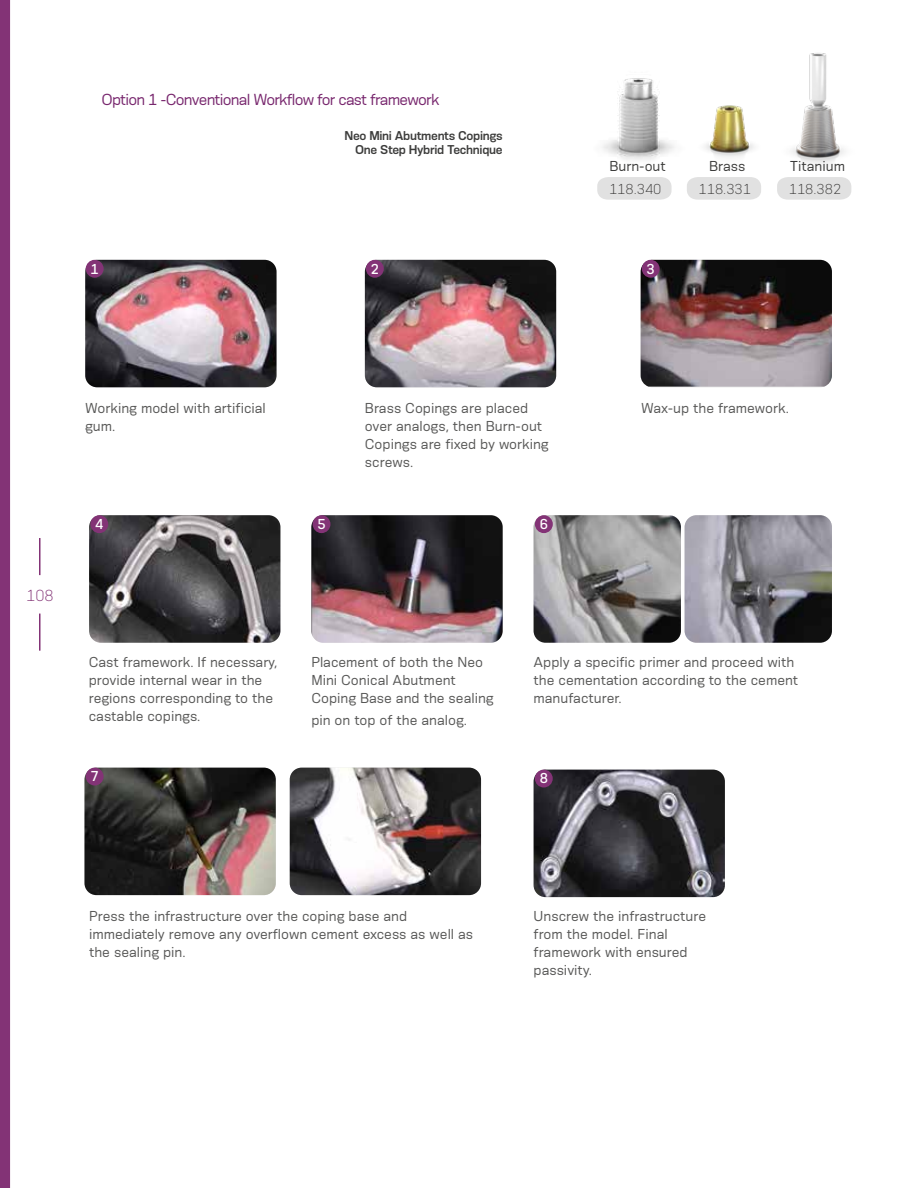
<style>
.page{position:relative;width:918px;height:1188px;background:#fff}
.page>*{position:absolute;margin:0;border:0;box-sizing:border-box;transform-origin:0 0}
.t1{font:15px "Konsens";letter-spacing:-.05em;color:#78276e}
.t2{font:300 15px "Konsens";color:#833376}
.t3{font:13.5px/18px "Konsens";color:#575756}
.t4{font:300 13.5px "Konsens";color:#3d3c3b}
.t5{font:13.5px "Konsens";color:#3c3c3b}
.t6{font:500 13.5px "Konsens";color:#fff}
.t7{font:600 12px/13.5px "Konsens";letter-spacing:-.025em;color:#3c3c3b;text-align:right}
</style>
<div class="page">
<div style="left:0;top:0;width:10px;height:1188px;background:#833376"></div>
<hr style="left:39px;top:614px;width:2px;height:37px;background:#833376">
<hr style="left:39px;top:538px;width:2px;height:37px;background:#833376">
<img style="left:602px;top:78px;width:133px;height:82px">
<img style="left:735px;top:53px;width:110px;height:111px">
<img style="left:85px;top:260px;width:192px;height:127px">
<img style="left:534px;top:515px;width:147px;height:128px">
<img style="left:84px;top:768px;width:192px;height:127px">
<img style="left:365px;top:260px;width:191px;height:127px">
<img style="left:685px;top:515px;width:147px;height:128px">
<img style="left:290px;top:768px;width:191px;height:127px">
<img style="left:641px;top:260px;width:191px;height:127px">
<img style="left:89px;top:515px;width:191px;height:128px">
<img style="left:311px;top:515px;width:192px;height:128px">
<img style="left:534px;top:770px;width:191px;height:127px">
<div style="left:86px;top:260px;width:18px;height:18px;background:#833376;border-radius:50%"></div>
<div style="left:90px;top:515px;width:18px;height:18px;background:#833376;border-radius:50%"></div>
<div style="left:366px;top:260px;width:18px;height:18px;background:#833376;border-radius:50%"></div>
<div style="left:313px;top:515px;width:18px;height:18px;background:#833376;border-radius:50%"></div>
<div style="left:86px;top:768px;width:18px;height:18px;background:#833376;border-radius:50%"></div>
<div style="left:642px;top:260px;width:18px;height:18px;background:#833376;border-radius:50%"></div>
<div style="left:535px;top:515px;width:18px;height:18px;background:#833376;border-radius:50%"></div>
<div style="left:535px;top:770px;width:18px;height:18px;background:#833376;border-radius:50%"></div>
<svg style="left:597px;top:177px;width:75px;height:23px;background:#e3e3e3"></svg>
<svg style="left:687px;top:177px;width:74px;height:23px;background:#e2e2e2"></svg>
<svg style="left:777px;top:177px;width:74px;height:23px;background:#e2e2e2"></svg>
<p class="t1" style="left:102px;top:90px;width:340px">Option 1 -Conventional Workflow for cast framework</p>
<p class="t6" style="left:91px;top:260px;width:10px">1</p>
<p class="t7" style="left:344px;top:128px;width:160px">Neo Mini Abutments Copings<br>One Step Hybrid Technique</p>
<p class="t6" style="left:371px;top:260px;width:10px">2</p>
<p class="t5" style="left:609px;top:158px;width:58px">Burn-out</p>
<p class="t5" style="left:709px;top:158px;width:38px">Brass</p>
<p class="t5" style="left:790px;top:158px;width:57px">Titanium</p>
<p class="t4" style="left:609px;top:181px;width:54px">118.340</p>
<p class="t4" style="left:699px;top:181px;width:54px">118.331</p>
<p class="t4" style="left:789px;top:181px;width:54px">118.382</p>
<p class="t6" style="left:647px;top:260px;width:10px">3</p>
<p class="t2" style="left:26px;top:586px;width:29px">108</p>
<p class="t3" style="left:85px;top:399px;width:182px">Working model with artificial gum.</p>
<p class="t3" style="left:365px;top:399px;width:185px">Brass Copings are placed over analogs, then Burn-out<br>Copings are fixed by working screws.</p>
<p class="t6" style="left:95px;top:516px;width:10px">4</p>
<p class="t6" style="left:317px;top:516px;width:10px">5</p>
<p class="t6" style="left:540px;top:516px;width:10px">6</p>
<p class="t3" style="left:641px;top:399px;width:149px">Wax-up the framework.</p>
<p class="t3" style="left:89px;top:653px;width:190px">Cast framework. If necessary, provide internal wear in the regions corresponding to the castable copings.</p>
<p class="t3" style="left:311px;top:653px;width:184px">Placement of both the Neo<br>Mini Conical Abutment<br>Coping Base and the sealing</p>
<p class="t3" style="left:311px;top:710px;width:157px">pin on top of the analog.</p>
<p class="t6" style="left:91px;top:768px;width:10px">7</p>
<p class="t3" style="left:534px;top:653px;width:266px">Apply a specific primer and proceed with the cementation according to the cement manufacturer.</p>
<p class="t6" style="left:540px;top:770px;width:10px">8</p>
<p class="t3" style="left:89px;top:907px;width:386px">Press the infrastructure over the coping base and immediately remove any overflown cement excess as well as the sealing pin.</p>
<p class="t3" style="left:534px;top:907px;width:174px">Unscrew the infrastructure from the model. Final framework with ensured passivity.</p>
</div>
